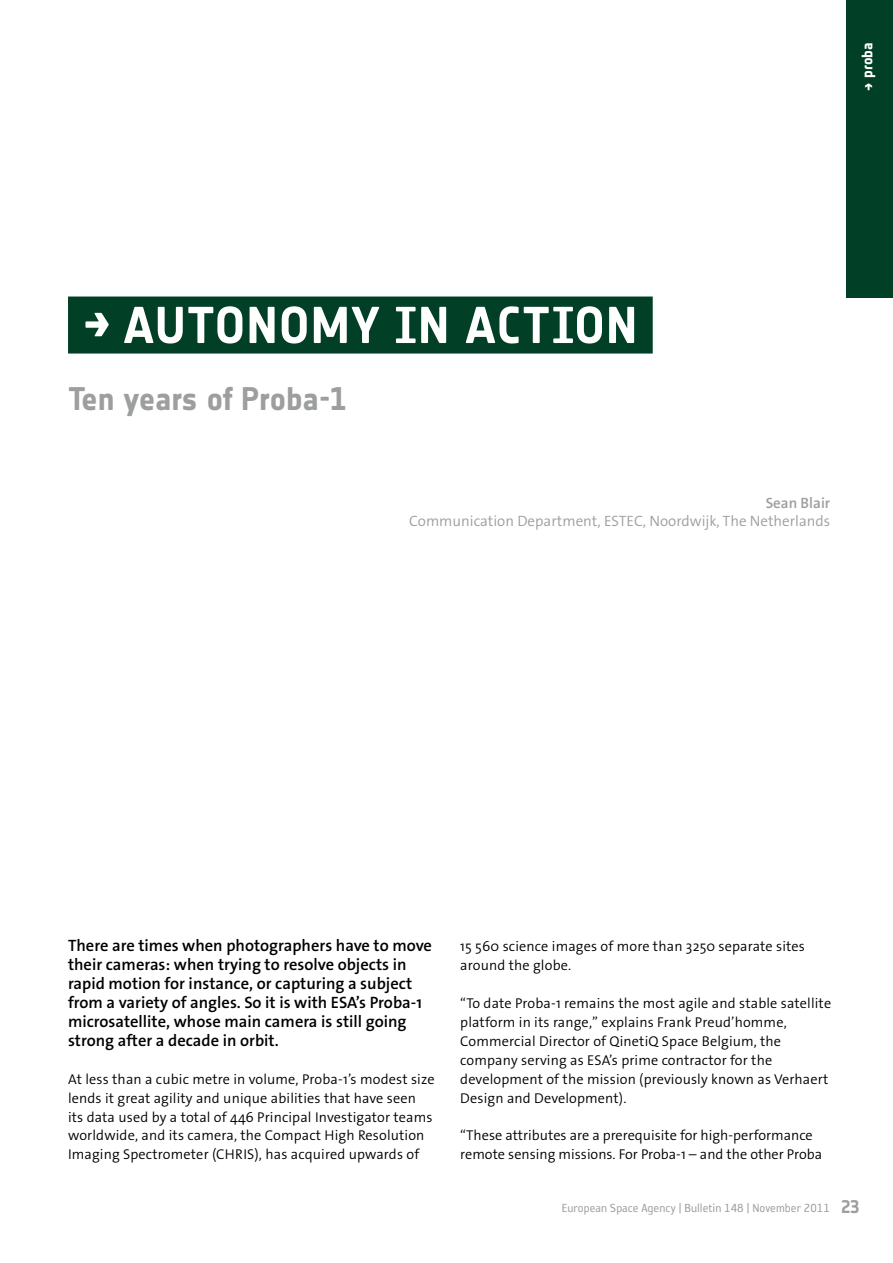
<style>
.page{position:relative;width:893px;height:1263px;background:#fff}
.page>*{position:absolute;margin:0;border:0;box-sizing:border-box;transform-origin:0 0}
.t1{font:700 51px "Notes Esa";letter-spacing:.02em;color:#fff}
.t2{font:700 32.25px "Notes Esa";letter-spacing:-.015em;color:#9c9e9f}
.t3{font:600 16.5px/18.9px "The Sans Os F";color:#000}
.t4{font:300 15px/18px "The Sans Os F";color:#9c9e9f;text-align:right}
.t5{font:15px "Notes Style Bold Updated Tf";color:#fff}
.t6{font:300 14.25px/18.9px "The Sans Os F";letter-spacing:.01em;color:#000}
.t7{font:13.5px "Reykjavik One OT A Gauge";color:#9c9e9f}
.s1{font-family:"Notes Esa";font-weight:700}
.s2{font-weight:600}
.s3{font-family:"Notes Esa";font-weight:700;font-size:18px}
</style>
<div class="page">
<div style="left:846px;top:0;width:47px;height:298px;background:#014026"></div>
<div style="left:68px;top:296px;width:585px;height:57px;background:#014026"></div>
<p class="t5" style="left:858px;top:91px;width:50px;rotate:-90deg"><span class="s1">→</span> proba</p>
<p class="t1" style="left:83px;top:295px;width:556px">→ AUTONOMY IN ACTION</p>
<p class="t2" style="left:68px;top:380px;width:280px">Ten years of Proba-1</p>
<p class="t4" style="left:409px;top:494px;width:422px"><span class="s2">Sean Blair<br></span>Communication Department, ESTEC, Noordwijk, The Netherlands</p>
<p class="t3" style="left:68px;top:936px;width:365px">There are times when photographers have to move their cameras: when trying to resolve objects in rapid motion for instance, or capturing a subject from a variety of angles. So it is with ESA’s Proba-1 microsatellite, whose main camera is still going strong after a decade in orbit.</p>
<p class="t6" style="left:68px;top:1069px;width:368px">At less than a cubic metre in volume, Proba-1’s modest size lends it great agility and unique abilities that have seen its data used by a total of 446 Principal Investigator teams worldwide, and its camera, the Compact High Resolution Imaging Spectrometer (CHRIS), has acquired upwards of</p>
<p class="t6" style="left:460px;top:937px;width:346px">15 560 science images of more than 3250 separate sites around the globe.</p>
<p class="t6" style="left:460px;top:994px;width:372px">“To date Proba-1 remains the most agile and stable satellite platform in its range,” explains Frank Preud’homme, Commercial Director of QinetiQ Space Belgium, the company serving as ESA’s prime contractor for the development of the mission (previously known as Verhaert Design and Development).</p>
<p class="t6" style="left:460px;top:1126px;width:363px">“These attributes are a prerequisite for high-performance remote sensing missions. For Proba-1 – and the other Proba</p>
<p class="t7" style="left:562px;top:1201px;width:299px">European Space Agency | Bulletin 148 | November 2011 <span class="s3">23</span></p>
</div>
